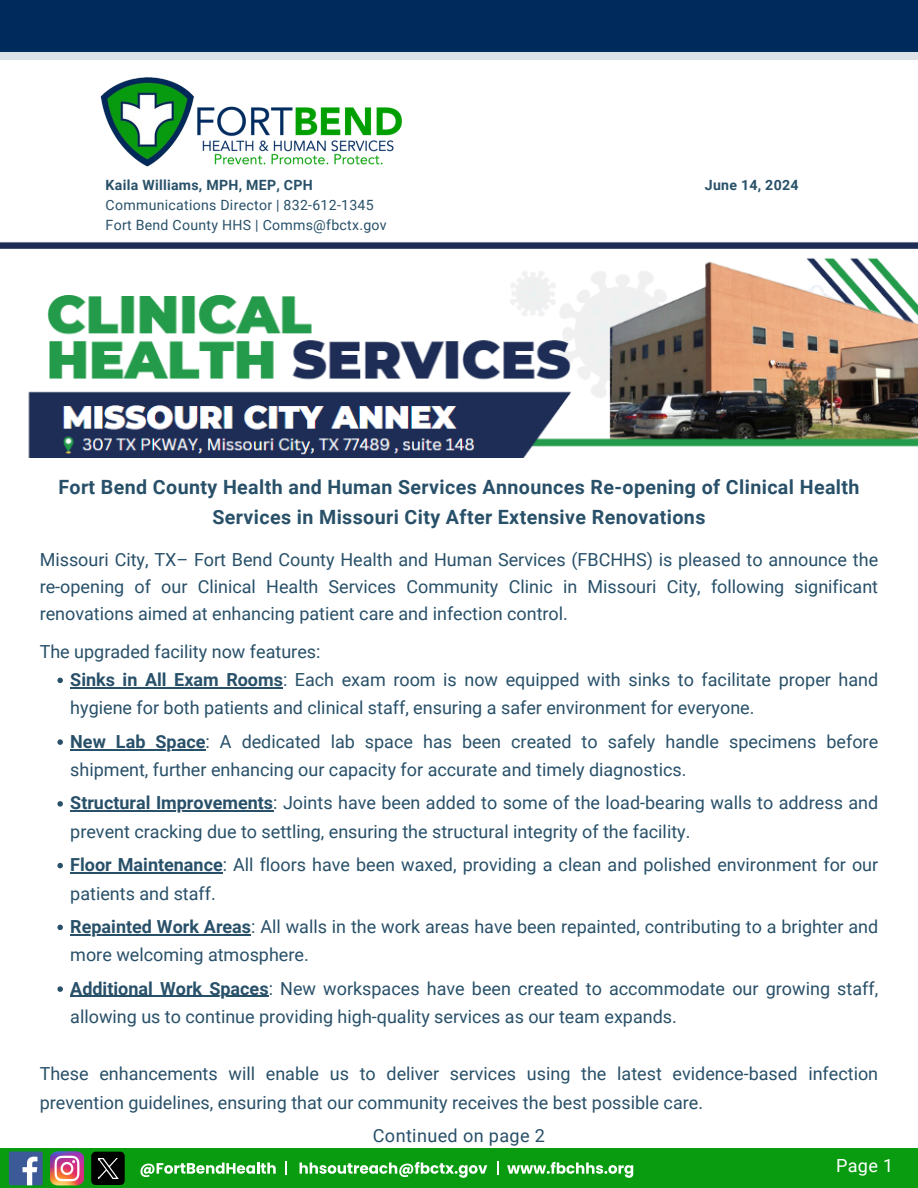
<style>
.page{position:relative;width:918px;height:1188px;background:#fff}
.page>*{position:absolute;margin:0;border:0;box-sizing:border-box;transform-origin:0 0}
.t1{font:700 19.65px/29.2px "Roboto";letter-spacing:.02em;color:#285069;text-align:center}
.t2{font:18.15px "Roboto";letter-spacing:.02em;color:#285069}
.t3{font:18.15px "Roboto";color:#fff}
.t4{font:18px/28.5px "Roboto";color:#285069}
.t5{font:14.1px "Roboto";letter-spacing:.02em;color:#285069}
.t6{font:700 14.1px "Roboto";letter-spacing:.02em;color:#285069}
.s1{font-weight:700}
</style>
<div class="page">
<div style="left:0;top:0;width:918px;height:60px;background:#dce1e8"></div>
<div style="left:0;top:1149px;width:918px;height:39px;background:#099c10"></div>
<img style="left:100px;top:77px;width:302px;height:90px">
<div style="left:0;top:0;width:918px;height:52px;background:#002a5c"></div>
<svg style="left:57px;top:678px;width:6px;height:5px"></svg>
<hr style="left:70px;top:687px;width:213px;height:2px;background:#285069">
<svg style="left:57px;top:739px;width:6px;height:6px"></svg>
<hr style="left:70px;top:749px;width:136px;height:1px;background:#285069">
<svg style="left:57px;top:801px;width:6px;height:6px"></svg>
<hr style="left:70px;top:810px;width:203px;height:2px;background:#285069">
<svg style="left:57px;top:863px;width:6px;height:5px"></svg>
<hr style="left:70px;top:872px;width:153px;height:2px;background:#285069">
<svg style="left:57px;top:925px;width:6px;height:5px"></svg>
<hr style="left:70px;top:934px;width:181px;height:2px;background:#285069">
<svg style="left:57px;top:986px;width:6px;height:6px"></svg>
<hr style="left:70px;top:996px;width:199px;height:1px;background:#285069">
<div style="left:9px;top:1152px;width:34px;height:33px;background:#3d5a98;border-radius:2px"></div>
<svg style="left:23px;top:1157px;width:14px;height:28px"></svg>
<img style="left:50px;top:1152px;width:34px;height:33px">
<div style="left:91px;top:1152px;width:34px;height:33px;background:#000;border-radius:5px"></div>
<img style="left:99px;top:1158px;width:19px;height:20px">
<svg style="left:140px;top:1163px;width:136px;height:14px"></svg>
<svg style="left:285px;top:1162px;width:2px;height:13px"></svg>
<svg style="left:300px;top:1162px;width:187px;height:16px"></svg>
<svg style="left:497px;top:1162px;width:1px;height:13px"></svg>
<svg style="left:507px;top:1162px;width:126px;height:16px"></svg>
<img style="left:0;top:242px;width:918px;height:216px">
<p class="t6" style="left:106px;top:177px;width:209px">Kaila Williams, MPH, MEP, CPH</p>
<p class="t5" style="left:106px;top:197px;width:270px">Communications Director | 832-612-1345</p>
<p class="t5" style="left:106px;top:217px;width:283px">Fort Bend County HHS | Comms@fbctx.gov</p>
<h2 class="t6" style="left:705px;top:177px;width:95px">June 14, 2024</h2>
<p class="t1" style="left:58px;top:473px;width:803px">Fort Bend County Health and Human Services Announces Re-opening of Clinical Health<br>Services in Missouri City After Extensive Renovations</p>
<p class="t4" style="left:40px;top:546px;width:840px;line-height:27px;text-align:justify">Missouri City, TX– Fort Bend County Health and Human Services (FBCHHS) is pleased to announce the re-opening of our Clinical Health Services Community Clinic in Missouri City, following significant renovations aimed at enhancing patient care and infection control.</p>
<p class="t4" style="left:40px;top:638px;width:282px">The upgraded facility now features:</p>
<p class="t4" style="left:70px;top:665px;width:809px"><span class="s1">Sinks in All Exam Rooms</span>: Each exam room is now equipped with sinks to facilitate proper hand hygiene for both patients and clinical staff, ensuring a safer environment for everyone.</p>
<h3 class="t4" style="left:70px;top:727px;width:809px"><span class="s1">New Lab Space</span>: A dedicated lab space has been created to safely handle specimens before shipment, further enhancing our capacity for accurate and timely diagnostics.</h3>
<p class="t4" style="left:70px;top:789px;width:809px"><span class="s1">Structural Improvements</span>: Joints have been added to some of the load-bearing walls to address and prevent cracking due to settling, ensuring the structural integrity of the facility.</p>
<h1 class="t4" style="left:70px;top:851px;width:810px"><span class="s1">Floor Maintenance</span>: All floors have been waxed, providing a clean and polished environment for our patients and staff.</h1>
<h2 class="t4" style="left:70px;top:912px;width:809px"><span class="s1">Repainted Work Areas</span>: All walls in the work areas have been repainted, contributing to a brighter and more welcoming atmosphere.</h2>
<h2 class="t4" style="left:70px;top:974px;width:809px"><span class="s1">Additional Work Spaces</span>: New workspaces have been created to accommodate our growing staff, allowing us to continue providing high-quality services as our team expands.</h2>
<p class="t4" style="left:40px;top:1060px;width:840px">These enhancements will enable us to deliver services using the latest evidence-based infection prevention guidelines, ensuring that our community receives the best possible care.</p>
<p class="t2" style="left:373px;top:1125px;width:174px">Continued on page 2</p>
<h2 class="t3" style="left:836px;top:1155px;width:59px">Page 1</h2>
</div>
